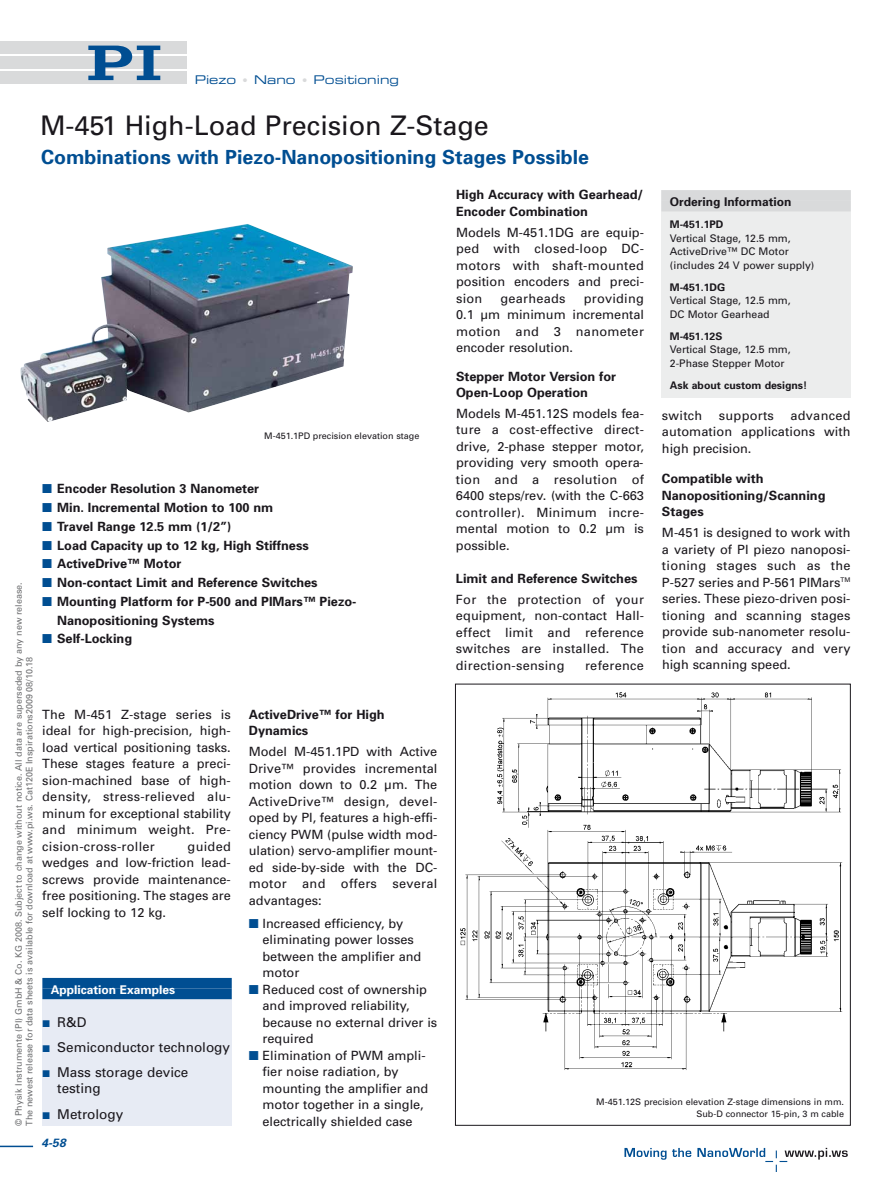
<style>
.page{position:relative;width:893px;height:1190px;background:#fff}
.page>*{position:absolute;margin:0;border:0;box-sizing:border-box;transform-origin:0 0}
.t1{font:27px "Univers";color:#1a171c}
.t2{font:700 19.5px "Univers";color:#004e92}
.t3{font:13.5px/16px "Univers";color:#1a171c}
.t4{font:12.75px/16.5px "Univers";color:#1a171c;text-align:justify}
.t5{font:700 12.75px/16.5px "Univers";color:#1a171c}
.t6{font:12.75px "Univers";letter-spacing:.02em;color:#1a171c}
.t7{font:12px "Eurostile Extended Two";color:#004e92}
.t8{font:700 12px "Univers";color:#fff}
.t9{font:700 12px "Univers";color:#1a171c}
.t10{font:italic 700 12px "Univers";color:#004e92}
.t11{font:10.5px/13.5px "Univers";color:#1a171c}
.t12{font:700 10.5px "Univers";color:#1a171c}
.t13{font:9px/10.8px "Univers";color:#6f7072}
.t14{font:9px/12px "Univers";color:#1a171c;text-align:right}
.s1{font-size:10.5px;color:#d9dadb}
.s2{font-family:"European Pi Three";font-weight:400;font-size:15px;color:#004e92}
.s3{font-family:"European Pi Three";font-size:11.25px;color:#004e92}
.s4{font-family:"European Pi Three";font-size:15px;color:#004e92}
</style>
<div class="page">
<hr style="left:0;top:1145px;width:33px;height:2px;background:#004e92">
<div style="left:63px;top:42px;width:123px;height:12px;background:#d9dadb"></div>
<div style="left:63px;top:57px;width:123px;height:12px;background:#d9dadb"></div>
<div style="left:63px;top:72px;width:123px;height:12px;background:#d9dadb"></div>
<svg style="left:88px;top:46px;width:72px;height:34px"></svg>
<div style="left:0;top:42px;width:85px;height:12px;background:#d9dadb"></div>
<div style="left:0;top:57px;width:85px;height:12px;background:#d9dadb"></div>
<div style="left:0;top:72px;width:85px;height:12px;background:#d9dadb"></div>
<svg style="left:624px;top:1147px;width:223px;height:24px"></svg>
<div style="left:42px;top:978px;width:190px;height:147px;background:#e7ebf4"></div>
<div style="left:42px;top:978px;width:190px;height:10px;background:#004e92"></div>
<div style="left:42px;top:988px;width:190px;height:11px;background:#004e92"></div>
<div style="left:661px;top:190px;width:189px;height:208px;background:#eceded"></div>
<div style="left:661px;top:190px;width:189px;height:11px;background:#d9dadb"></div>
<div style="left:661px;top:201px;width:189px;height:10px;background:#d9dadb"></div>
<img style="left:20px;top:224px;width:333px;height:198px">
<img style="left:460px;top:692px;width:383px;height:378px">
<p class="t7" style="left:195px;top:75px;width:206px">Piezo <span class="s1">•</span> Nano <span class="s1">•</span> Positioning</p>
<h1 class="t1" style="left:40px;top:115px;width:450px">M-451 High-Load Precision Z-Stage</h1>
<h2 class="t2" style="left:41px;top:150px;width:549px">Combinations with Piezo-Nanopositioning Stages Possible</h2>
<p class="t14" style="left:264px;top:430px;width:157px">M-451.1PD precision elevation stage</p>
<p class="t13" style="left:14px;top:1125px;width:545px;rotate:-90deg">© Physik Instrumente (PI) GmbH &amp; Co. KG 2008. Subject to change without notice. All data are superseded by any new release.<br>The newest release for data sheets is available for download at www.pi.ws. Cat120E Inspirations2009 08/10.18</p>
<p class="t5" style="left:42px;top:482px;width:218px"><span class="s2">-</span> Encoder Resolution 3 Nanometer</p>
<p class="t5" style="left:42px;top:500px;width:232px"><span class="s2">-</span> Min. Incremental Motion to 100 nm</p>
<p class="t5" style="left:42px;top:519px;width:191px"><span class="s2">-</span> Travel Range 12.5 mm (1/2”)</p>
<p class="t5" style="left:42px;top:538px;width:268px"><span class="s2">-</span> Load Capacity up to 12 kg, High Stiffness</p>
<p class="t5" style="left:42px;top:557px;width:141px"><span class="s2">-</span> ActiveDrive™ Motor</p>
<p class="t5" style="left:42px;top:575px;width:277px"><span class="s2">-</span> Non-contact Limit and Reference Switches</p>
<p class="t5" style="left:57px;top:593px;width:301px;line-height:18.8px;text-indent:-15px"><span class="s2">-</span> Mounting Platform for P-500 and PIMars™ Piezo-<br>Nanopositioning Systems</p>
<p class="t5" style="left:42px;top:632px;width:91px"><span class="s2">-</span> Self-Locking</p>
<p class="t4" style="left:42px;top:707px;width:190px">The M-451 Z-stage series is ideal for high-precision, high&shy;load vertical positioning tasks.<br>These stages feature a preci&shy;sion-machined base of high&shy;density, stress-relieved alu&shy;minum for exceptional stability and minimum weight. Pre - cision-cross-roller</p>
<p class="t4" style="left:42px;top:839px;width:190px;text-indent:145px">guided wedges and low-friction lead&shy;screws provide maintenance&shy;free positioning. The stages are self locking to 12 kg.</p>
<p class="t8" style="left:51px;top:985px;width:126px">Application Examples</p>
<p class="t3" style="left:42px;top:1015px;width:46px"><span class="s3">-</span> R&amp;D</p>
<p class="t3" style="left:42px;top:1040px;width:189px"><span class="s3">-</span> Semiconductor technology</p>
<p class="t3" style="left:57px;top:1065px;width:133px;text-indent:-15px"><span class="s3">-</span> Mass storage device testing</p>
<p class="t3" style="left:42px;top:1107px;width:82px"><span class="s3">-</span> Metrology</p>
<p class="t5" style="left:249px;top:707px;width:137px">ActiveDrive™ for High<br>Dynamics</p>
<p class="t4" style="left:249px;top:744px;width:190px">Model M-451.1PD with Active Drive™ provides incremental motion down to 0.2 µm. The ActiveDrive™ design, devel&shy;oped by PI, features a high-effi&shy;ciency PWM (pulse width mod&shy;ulation) servo-amplifier mount&shy;ed side-by-side with the DC&shy;motor and offers several advantages:</p>
<p class="t4" style="left:262px;top:916px;width:160px;text-align:left;text-indent:-14px"><span class="s4">-</span> Increased efficiency, by eliminating power losses between the amplifier and motor</p>
<p class="t4" style="left:262px;top:982px;width:176px;text-align:left;text-indent:-14px"><span class="s4">-</span> Reduced cost of ownership and improved reliability, because no external driver is required</p>
<p class="t4" style="left:262px;top:1048px;width:167px;text-align:left;text-indent:-14px"><span class="s4">-</span> Elimination of PWM ampli&shy;fier noise radiation, by mounting the amplifier and motor together in a single, electrically shielded case</p>
<p class="t10" style="left:42px;top:1138px;width:28px">4-58</p>
<p class="t5" style="left:456px;top:188px;width:189px">High Accuracy with Gearhead/<br>Encoder Combination</p>
<p class="t4" style="left:456px;top:225px;width:189px">Models M-451.1DG are equip - ped with closed-loop DC&shy;motors with shaft-mounted position encoders and preci&shy;sion</p>
<p class="t4" style="left:456px;top:291px;width:189px;text-indent:128px">providing 0.1 µm minimum incremental motion and 3 nanometer encoder resolution.</p>
<p class="t5" style="left:456px;top:369px;width:162px">Stepper Motor Version for<br>Open-Loop Operation</p>
<p class="t4" style="left:456px;top:406px;width:189px">Models M-451.12S models fea&shy;ture a cost-effective direct&shy;drive, 2-phase stepper motor, providing very smooth opera&shy;tion and a resolution of 6400 steps/rev. (with the C-663 controller). Minimum incre&shy;mental motion to 0.2 µm is possible.</p>
<p class="t5" style="left:456px;top:571px;width:183px">Limit and Reference Switches</p>
<p class="t4" style="left:456px;top:592px;width:189px">For the protection of your equipment, non-contact Hall&shy;effect limit and reference switches are installed. The direction-sensing</p>
<p class="t6" style="left:500px;top:293px;width:67px">gearheads</p>
<p class="t6" style="left:585px;top:660px;width:60px">reference</p>
<p class="t9" style="left:670px;top:197px;width:123px">Ordering Information</p>
<p class="t12" style="left:670px;top:220px;width:55px">M-451.1PD</p>
<p class="t11" style="left:670px;top:232px;width:146px">Vertical Stage, 12.5 mm,<br>ActiveDrive™ DC Motor (includes 24 V power supply)</p>
<p class="t12" style="left:670px;top:283px;width:57px">M-451.1DG</p>
<p class="t11" style="left:670px;top:295px;width:122px">Vertical Stage, 12.5 mm,<br>DC Motor Gearhead</p>
<p class="t12" style="left:670px;top:332px;width:54px">M-451.12S</p>
<p class="t11" style="left:670px;top:344px;width:122px">Vertical Stage, 12.5 mm,<br>2-Phase Stepper Motor</p>
<p class="t12" style="left:670px;top:381px;width:139px">Ask about custom designs!</p>
<p class="t4" style="left:662px;top:408px;width:190px;text-indent:128px">advanced automation applications with high precision.</p>
<p class="t5" style="left:662px;top:472px;width:165px">Compatible with<br>Nanopositioning/Scanning<br>Stages</p>
<p class="t4" style="left:662px;top:525px;width:190px">M-451 is designed to work with a variety of PI piezo nanoposi&shy;tioning stages such as the P-527 series and P-561 PIMars<sup>TM </sup>series. These piezo-driven posi&shy;tioning and scanning stages provide sub-nanometer resolu&shy;tion and accuracy and very high scanning speed.</p>
<p class="t4" style="left:662px;top:408px;width:42px">switch</p>
<p class="t6" style="left:718px;top:410px;width:57px">supports</p>
<p class="t14" style="left:596px;top:1096px;width:249px">M-451.12S precision elevation Z-stage dimensions in mm.<br>Sub-D connector 15-pin, 3 m cable</p>
</div>
